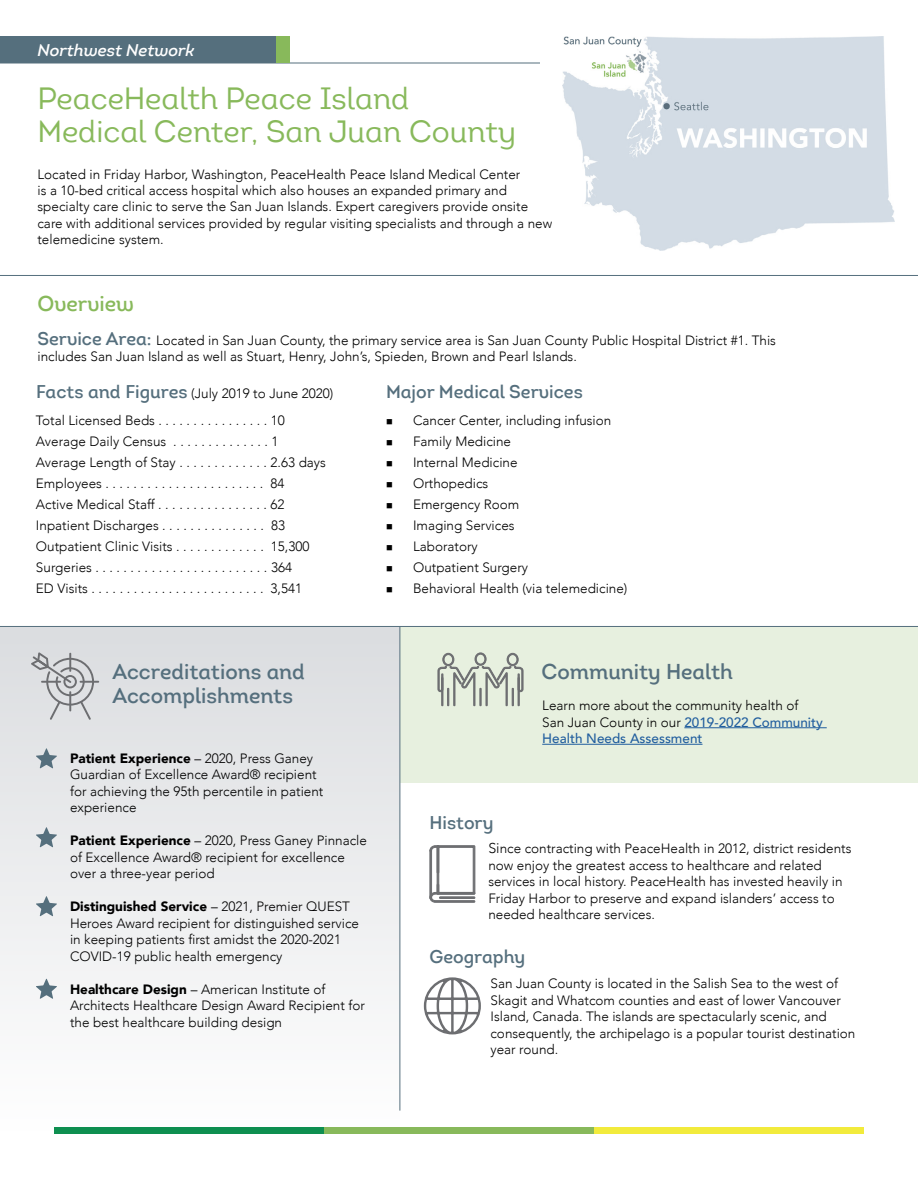
<style>
.page{position:relative;width:918px;height:1188px;background:#fff}
.page>*{position:absolute;margin:0;border:0;box-sizing:border-box;transform-origin:0 0}
.t1{font:30px/33px "Intro Regular Alt";color:#88b95b}
.t2{font:21px/24px "Intro Semi Bold Alt";color:#556f7d}
.t3{font:21px "Intro Semi Bold Alt";color:#88b95b}
.t4{font:18px "Intro Semi Bold Alt";color:#556f7d}
.t5{font:italic 600 16.5px "Intro";color:#fff}
.t6{font:300 13.5px/16.5px "Avenir";color:#000}
.s1{font-family:"Intro Semi Bold Alt";font-weight:400;font-size:18px;color:#556f7d}
.s2{font-weight:900}
.s3{font-weight:500;color:#215e9e}
.s4{font-size:14.25px}
</style>
<div class="page">
<img style="left:562px;top:36px;width:333px;height:214px">
<div style="left:400px;top:627px;width:518px;height:156px;background:#e7f0df"></div>
<hr style="left:0;top:63px;width:540px;height:1px;background:#556f7d">
<div style="left:0;top:627px;width:400px;height:503px;background:linear-gradient(to bottom,#dadcdf,#fefefe)"></div>
<hr style="left:0;top:626px;width:918px;height:1px;background:#556f7d">
<hr style="left:400px;top:626px;width:1px;height:485px;background:#556f7d">
<div style="left:0;top:36px;width:289px;height:27px;background:#556f7d"></div>
<div style="left:276px;top:36px;width:13px;height:27px;background:#88b95b"></div>
<svg style="left:429px;top:845px;width:47px;height:58px"></svg>
<div style="left:439px;top:896px;width:36px;height:3px;border:1px solid #6d6e71"></div>
<svg style="left:424px;top:977px;width:57px;height:57px"></svg>
<hr style="left:0;top:275px;width:918px;height:1px;background:#556f7d">
<svg style="left:36px;top:748px;width:21px;height:20px"></svg>
<svg style="left:36px;top:827px;width:21px;height:20px"></svg>
<svg style="left:36px;top:896px;width:21px;height:20px"></svg>
<svg style="left:36px;top:979px;width:21px;height:20px"></svg>
<svg style="left:31px;top:652px;width:68px;height:68px;background:#c9cacd"></svg>
<div style="left:594px;top:1127px;width:270px;height:7px;background:#f2eb3c"></div>
<div style="left:324px;top:1127px;width:270px;height:7px;background:#88b95b"></div>
<div style="left:54px;top:1127px;width:270px;height:7px;background:#0e8f50"></div>
<hr style="left:684px;top:727px;width:143px;height:1px;background:#215e9e">
<hr style="left:542px;top:744px;width:161px;height:1px;background:#215e9e">
<svg style="left:437px;top:652px;width:87px;height:55px"></svg>
<p class="t5" style="left:38px;top:40px;width:159px">Northwest Network</p>
<h1 class="t1" style="left:38px;top:83px;width:480px">PeaceHealth Peace Island<br>Medical Center, San Juan County</h1>
<p class="t6" style="left:38px;top:166px;width:516px">Located in Friday Harbor, Washington, PeaceHealth Peace Island Medical Center<br>is a 10-bed critical access hospital which also houses an expanded primary and specialty care clinic to serve the San Juan Islands. Expert caregivers provide onsite care with additional services provided by regular visiting specialists and through a new telemedicine system.</p>
<h2 class="t3" style="left:38px;top:291px;width:98px">Overview</h2>
<p class="t6" style="left:37px;top:332px;width:740px"><span class="s1">Service Area:</span> Located in San Juan County, the primary service area is San Juan County Public Hospital District #1. This includes San Juan Island as well as Stuart, Henry, John’s, Spieden, Brown and Pearl Islands.</p>
<p class="t6" style="left:36px;top:380px;width:299px;line-height:27px"><span class="s1">Facts and Figures</span> (July 2019 to June 2020)<br>Total Licensed Beds . . . . . . . . . . . . . . . . 10</p>
<p class="t6" style="left:36px;top:431px;width:291px;line-height:21px">Average Daily Census . . . . . . . . . . . . . . 1<br>Average Length of Stay . . . . . . . . . . . . . 2.63 days Employees . . . . . . . . . . . . . . . . . . . . . . . 84<br>Active Medical Staff . . . . . . . . . . . . . . . . 62<br>Inpatient Discharges . . . . . . . . . . . . . . . 83<br>Outpatient Clinic Visits . . . . . . . . . . . . . 15,300<br>Surgeries . . . . . . . . . . . . . . . . . . . . . . . . . 364<br>ED Visits . . . . . . . . . . . . . . . . . . . . . . . . . 3,541</p>
<h3 class="t4" style="left:386px;top:380px;width:198px">Major Medical Services</h3>
<p class="t6" style="left:386px;top:412px;width:227px">■ Cancer Center, including infusion</p>
<p class="t6" style="left:386px;top:433px;width:127px">■ Family Medicine</p>
<p class="t6" style="left:386px;top:454px;width:133px">■ Internal Medicine</p>
<p class="t6" style="left:386px;top:475px;width:104px">■ Orthopedics</p>
<p class="t6" style="left:386px;top:496px;width:135px">■ Emergency Room</p>
<p class="t6" style="left:386px;top:517px;width:130px">■ Imaging Services</p>
<p class="t6" style="left:386px;top:538px;width:93px">■ Laboratory</p>
<p class="t6" style="left:386px;top:559px;width:144px">■ Outpatient Surgery</p>
<p class="t6" style="left:386px;top:580px;width:243px">■ Behavioral Health (via telemedicine)</p>
<h2 class="t2" style="left:112px;top:660px;width:194px">Accreditations and<br>Accomplishments</h2>
<p class="t6" style="left:70px;top:750px;width:255px"><span class="s2">Patient Experience</span> – 2020, Press Ganey Guardian of Excellence Award® recipient for achieving the 95th percentile in patient experience</p>
<p class="t6" style="left:70px;top:833px;width:298px"><span class="s2">Patient Experience</span> – 2020, Press Ganey Pinnacle of Excellence Award® recipient for excellence over a three-year period</p>
<p class="t6" style="left:70px;top:899px;width:291px"><span class="s2">Distinguished Service</span> – 2021, Premier QUEST Heroes Award recipient for distinguished service in keeping patients first amidst the 2020-2021<br>COVID-19 public health emergency</p>
<p class="t6" style="left:70px;top:981px;width:296px"><span class="s2">Healthcare Design</span> – American Institute of<br>Architects Healthcare Design Award Recipient for the best healthcare building design</p>
<h2 class="t2" style="left:542px;top:660px;width:193px">Community Health</h2>
<p class="t6" style="left:542px;top:697px;width:282px">Learn more about the community health of<br>San Juan County in our <span class="s3">2019-2022 Community<br>Health Needs Assessment</span></p>
<h3 class="t4" style="left:429px;top:812px;width:66px">History</h3>
<p class="t6" style="left:488px;top:840px;width:365px"><span class="s4">Si</span>nce contracting with PeaceHealth in 2012, district residents now enjoy the greatest access to healthcare and related services in local history. PeaceHealth has invested heavily in Friday Harbor to preserve and expand islanders’ access to needed healthcare services.</p>
<h3 class="t4" style="left:429px;top:945px;width:97px">Geography</h3>
<p class="t6" style="left:490px;top:975px;width:366px">San Juan County is located in the Salish Sea to the west of Skagit and Whatcom counties and east of lower Vancouver Island, Canada. The islands are spectacularly scenic, and consequently, the archipelago is a popular tourist destination year round.</p>
</div>
